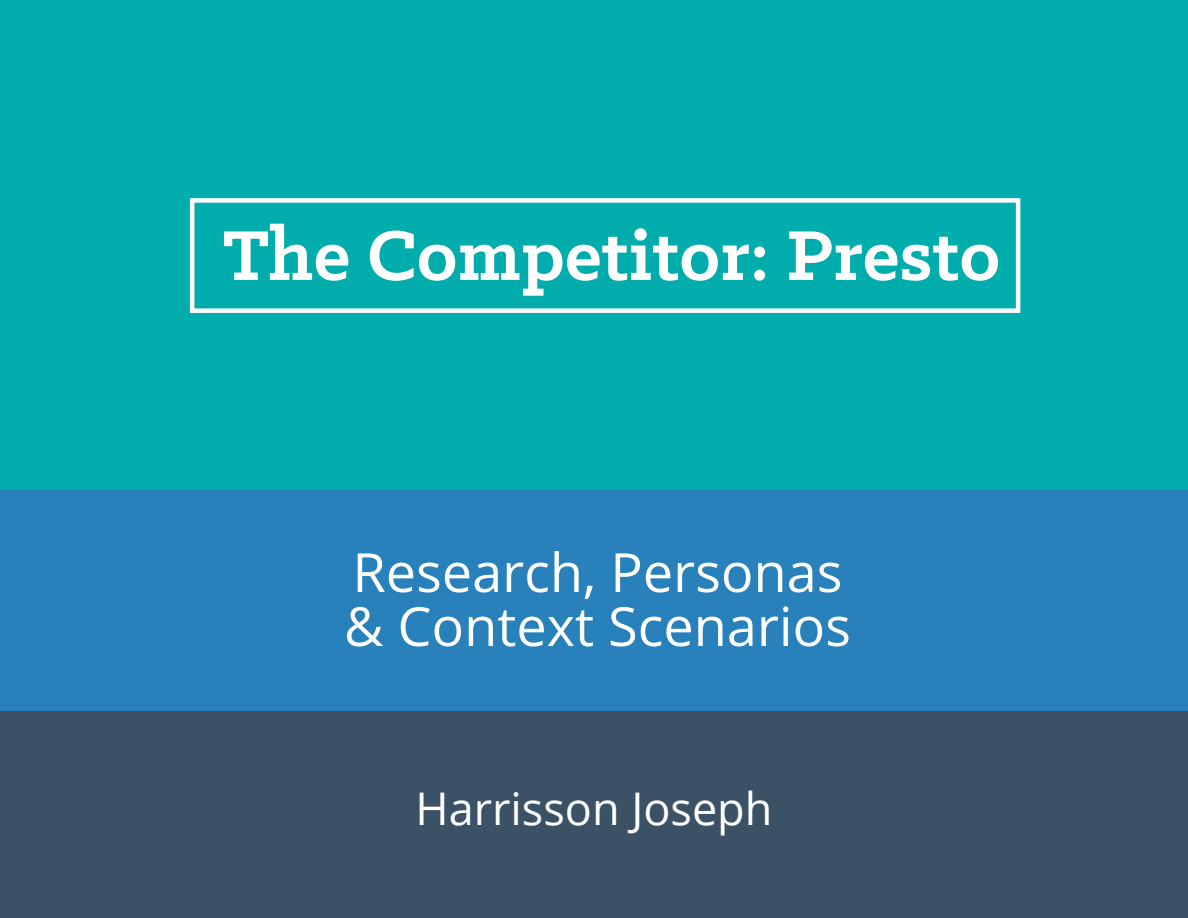
<style>
.page{position:relative;width:1188px;height:918px;background:#00acac}
.page>*{position:absolute;margin:0;border:0;box-sizing:border-box;transform-origin:0 0}
.t1{font:700 79.5px "Klinic Slab";color:#fff}
.t2{font:54px/54px "Open Sans";color:#fff}
.t3{font:45px "Open Sans";color:#fff}
</style>
<div class="page">
<div style="left:0;top:710px;width:1188px;height:208px;background:#3a5166"></div>
<div style="left:0;top:490px;width:1188px;height:220px;background:#2981bc"></div>
<div style="left:190px;top:198px;width:830px;height:115px;border:4px solid #fff"></div>
<p class="t1" style="left:223px;top:203px;width:779px">The Competitor: Presto</p>
<p class="t2" style="left:344px;top:544px;width:508px">Research, Personas &amp; Context Scenarios</p>
<p class="t3" style="left:416px;top:778px;width:358px">Harrisson Joseph</p>
</div>
